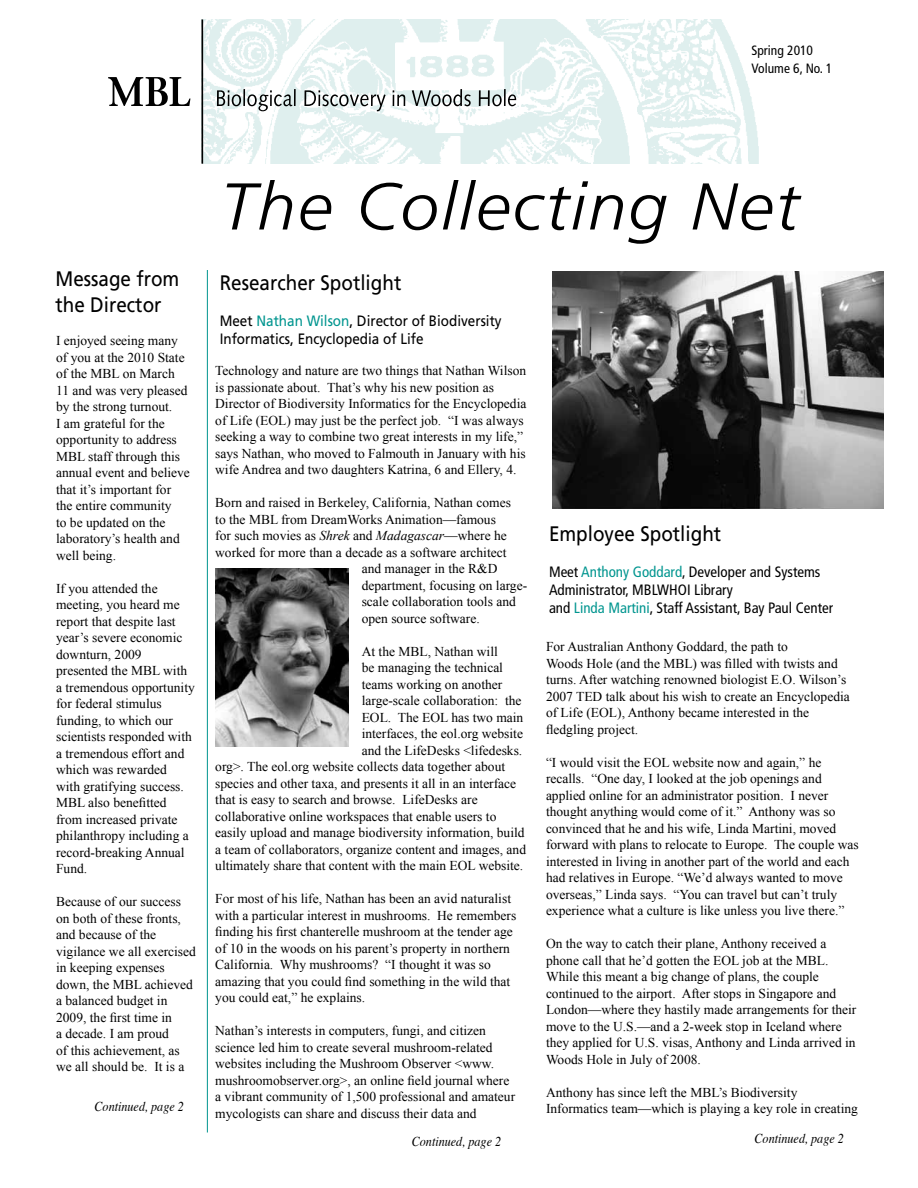
<style>
.page{position:relative;width:918px;height:1188px;background:#fff}
.page>*{position:absolute;margin:0;border:0;box-sizing:border-box;transform-origin:0 0}
.t1{font:italic 300 66px "Frutiger";letter-spacing:.03em;color:#000;scale:1.05 1}
.t2{font:21px/25.2px "Frutiger";color:#000;scale:.9 1}
.t3{font:condensed 15px/18px "Frutiger";color:#000}
.t4{font:15px/18px "Frutiger";color:#000;scale:.9 1}
.t5{font:13.5px/16.5px "Times New Roman";color:#000}
.t6{font:italic 13.5px "Times";color:#000;scale:.9 1}
.t7{font:condensed 13.5px/18px "Frutiger";color:#000}
.s1{color:#00958f}
.s2{font-style:italic}
</style>
<div class="page">
<img style="left:203px;top:20px;width:556px;height:144px">
<svg style="left:108px;top:77px;width:82px;height:29px"></svg>
<svg style="left:217px;top:89px;width:79px;height:22px"></svg>
<svg style="left:304px;top:90px;width:82px;height:21px"></svg>
<svg style="left:393px;top:90px;width:12px;height:16px"></svg>
<svg style="left:412px;top:89px;width:59px;height:17px"></svg>
<svg style="left:479px;top:89px;width:37px;height:17px"></svg>
<hr style="left:201px;top:19px;width:2px;height:145px;background:#000">
<hr style="left:207px;top:270px;width:1px;height:862px;background:#00958f">
<img style="left:553px;top:271px;width:331px;height:237px">
<img style="left:215px;top:568px;width:133px;height:179px">
<p class="t7" style="left:752px;top:42px;width:82px">Spring 2010<br>Volume 6, No. 1</p>
<h2 class="t2" style="left:56px;top:266px;width:139px">Message from the Director</h2>
<p class="t5" style="left:56px;top:332px;width:135px">I enjoyed seeing many of you at the 2010 State of the MBL on March<br>11 and was very pleased by the strong turnout.<br>I am grateful for the opportunity to address<br>MBL staff through this annual event and believe that it’s important for the entire community<br>to be updated on the laboratory’s health and well being.</p>
<p class="t5" style="left:56px;top:580px;width:140px">If you attended the meeting, you heard me report that despite last year’s severe economic downturn, 2009 presented the MBL with a tremendous opportunity for federal stimulus funding, to which our scientists responded with a tremendous effort and which was rewarded<br>with gratifying success.<br>MBL also benefitted from increased private philanthropy including a record-breaking Annual<br>Fund.</p>
<p class="t5" style="left:56px;top:893px;width:141px">Because of our success on both of these fronts, and because of the vigilance we all exercised in keeping expenses down, the MBL achieved a balanced budget in<br>2009, the first time in<br>a decade. I am proud<br>of this achievement, as we all should be. It is a</p>
<p class="t6" style="left:94px;top:1094px;width:101px">Continued, page 2</p>
<h1 class="t1" style="left:220px;top:169px;width:552px">The Collecting Net</h1>
<h2 class="t2" style="left:220px;top:269px;width:203px">Researcher Spotlight</h2>
<p class="t4" style="left:220px;top:311px;width:315px">Meet <span class="s1">Nathan Wilson</span>, Director of Biodiversity<br>Informatics, Encyclopedia of Life</p>
<p class="t5" style="left:215px;top:362px;width:313px">Technology and nature are two things that Nathan Wilson is passionate about. That’s why his new position as Director of Biodiversity Informatics for the Encyclopedia of Life (EOL) may just be the perfect job. “I was always seeking a way to combine two great interests in my life,” says Nathan, who moved to Falmouth in January with his wife Andrea and two daughters Katrina, 6 and Ellery, 4.</p>
<p class="t5" style="left:215px;top:494px;width:297px">Born and raised in Berkeley, California, Nathan comes</p>
<p class="t5" style="left:215px;top:511px;width:282px">to the MBL from DreamWorks Animation—famous</p>
<p class="t5" style="left:215px;top:527px;width:293px">for such movies as <span class="s2">Shrek</span> and <span class="s2">Madagascar</span>—where he</p>
<p class="t5" style="left:215px;top:544px;width:293px">worked for more than a decade as a software architect</p>
<p class="t5" style="left:362px;top:560px;width:137px">and manager in the R&amp;D</p>
<p class="t5" style="left:362px;top:577px;width:167px">department, focusing on large-</p>
<p class="t5" style="left:362px;top:593px;width:156px">scale collaboration tools and</p>
<p class="t5" style="left:362px;top:610px;width:120px">open source software.</p>
<p class="t5" style="left:362px;top:643px;width:138px">At the MBL, Nathan will</p>
<p class="t5" style="left:362px;top:659px;width:143px">be managing the technical</p>
<p class="t5" style="left:362px;top:676px;width:142px">teams working on another</p>
<p class="t5" style="left:362px;top:692px;width:161px">large-scale collaboration: the</p>
<p class="t5" style="left:362px;top:709px;width:163px">EOL. The EOL has two main</p>
<p class="t5" style="left:362px;top:725px;width:163px">interfaces, the eol.org website</p>
<p class="t5" style="left:362px;top:742px;width:162px">and the LifeDesks &lt;lifedesks.</p>
<p class="t5" style="left:215px;top:758px;width:291px">org&gt;. The eol.org website collects data together about</p>
<p class="t5" style="left:215px;top:775px;width:303px">species and other taxa, and presents it all in an interface</p>
<p class="t5" style="left:215px;top:791px;width:264px">that is easy to search and browse. LifeDesks are</p>
<p class="t5" style="left:215px;top:808px;width:283px">collaborative online workspaces that enable users to</p>
<p class="t5" style="left:215px;top:824px;width:311px">easily upload and manage biodiversity information, build</p>
<p class="t5" style="left:215px;top:841px;width:312px">a team of collaborators, organize content and images, and</p>
<p class="t5" style="left:215px;top:857px;width:310px">ultimately share that content with the main EOL website.</p>
<p class="t5" style="left:215px;top:890px;width:303px">For most of his life, Nathan has been an avid naturalist with a particular interest in mushrooms. He remembers finding his first chanterelle mushroom at the tender age of 10 in the woods on his parent’s property in northern California. Why mushrooms? “I thought it was so amazing that you could find something in the wild that you could eat,” he explains.</p>
<p class="t5" style="left:215px;top:1022px;width:301px">Nathan’s interests in computers, fungi, and citizen science led him to create several mushroom-related websites including the Mushroom Observer &lt;www. mushroomobserver.org&gt;, an online field journal where a vibrant community of 1,500 professional and amateur mycologists can share and discuss their data and</p>
<h2 class="t2" style="left:549px;top:521px;width:193px">Employee Spotlight</h2>
<p class="t3" style="left:549px;top:563px;width:286px">Meet <span class="s1">Anthony Goddard</span>, Developer and Systems<br>Administrator, MBLWHOI Library<br>and <span class="s1">Linda Martini</span>, Staff Assistant, Bay Paul Center</p>
<p class="t5" style="left:546px;top:638px;width:305px">For Australian Anthony Goddard, the path to<br>Woods Hole (and the MBL) was filled with twists and turns. After watching renowned biologist E.O. Wilson’s 2007 TED talk about his wish to create an Encyclopedia of Life (EOL), Anthony became interested in the fledgling project.</p>
<p class="t5" style="left:546px;top:754px;width:314px">“I would visit the EOL website now and again,” he recalls. “One day, I looked at the job openings and applied online for an administrator position. I never thought anything would come of it.” Anthony was so convinced that he and his wife, Linda Martini, moved forward with plans to relocate to Europe. The couple was interested in living in another part of the world and each had relatives in Europe. “We’d always wanted to move overseas,” Linda says. “You can travel but can’t truly experience what a culture is like unless you live there.”</p>
<p class="t5" style="left:546px;top:935px;width:312px">On the way to catch their plane, Anthony received a phone call that he’d gotten the EOL job at the MBL.<br>While this meant a big change of plans, the couple continued to the airport. After stops in Singapore and London—where they hastily made arrangements for their move to the U.S.—and a 2-week stop in Iceland where they applied for U.S. visas, Anthony and Linda arrived in Woods Hole in July of 2008.</p>
<p class="t5" style="left:546px;top:1084px;width:313px">Anthony has since left the MBL’s Biodiversity<br>Informatics team—which is playing a key role in creating</p>
<p class="t6" style="left:412px;top:1129px;width:101px">Continued, page 2</p>
<p class="t6" style="left:754px;top:1126px;width:101px">Continued, page 2</p>
</div>
